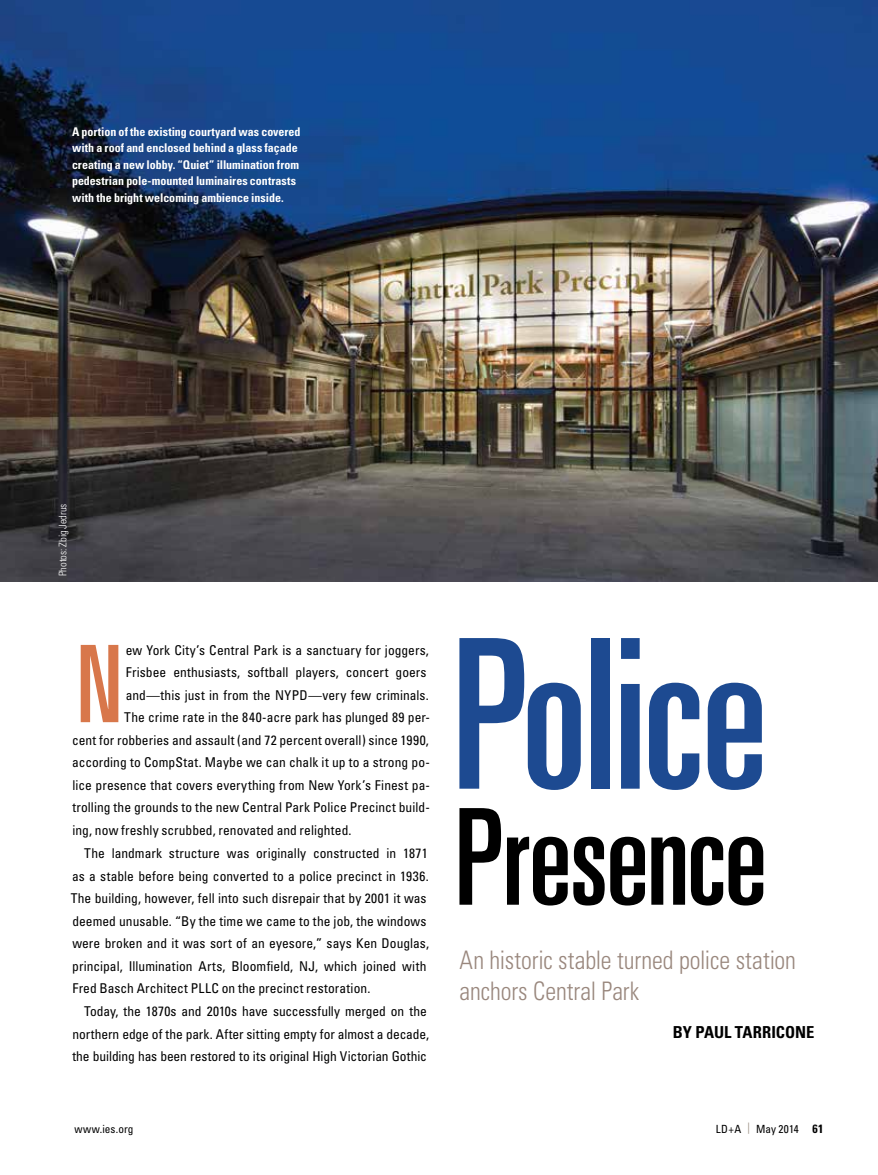
<style>
.page{position:relative;width:878px;height:1175px;background:#fff}
.page>*{position:absolute;margin:0;border:0;box-sizing:border-box;transform-origin:0 0}
.t1{font:ultra-condensed 208.5px "Univers";letter-spacing:-.015em;color:#1d4a91;scale:.95 1}
.t2{font:ultra-condensed 133.8px "Univers";color:#000;scale:.95 1}
.t3{font:ultra-condensed 106.95px "Univers";color:#d8774b}
.t4{font:300 condensed 25.5px/31.5px "Univers";letter-spacing:-.005em;color:#99877d;scale:.95 1}
.t5{font:700 condensed 16.5px "Univers";color:#000}
.t6{font:condensed 13.5px "Univers";letter-spacing:.005em;color:#000}
.t7{font:700 condensed 12px/16.5px "Univers";letter-spacing:-.005em;color:#fff}
.t8{font:condensed 11.25px "Univers";letter-spacing:.005em;color:#000}
.t9{font:300 condensed 10.5px "Univers";letter-spacing:-.005em;color:#fff}
.s1{font-weight:300;font-stretch:normal;color:#9a8e81}
.s2{font-weight:700;font-size:12px}
</style>
<div class="page">
<img style="left:0;top:0;width:878px;height:582px">
<p class="t7" style="left:72px;top:123px;width:230px">A portion of the existing courtyard was covered with a roof and enclosed behind a glass façade creating a new lobby. “Quiet” illumination from pedestrian pole-mounted luminaires contrasts with the bright welcoming ambience inside.</p>
<p class="t9" style="left:56px;top:576px;width:74px;rotate:-90deg">Photos: Zbig Jedrus</p>
<h3 class="t3" style="left:77px;top:623px;width:47px">N</h3>
<p class="t6" style="left:126px;top:641px;width:305px">ew York City’s Central Park is a sanctuary for joggers,</p>
<p class="t6" style="left:126px;top:664px;width:302px">Frisbee enthusiasts, softball players, concert goers</p>
<p class="t6" style="left:126px;top:686px;width:304px">and—this just in from the NYPD—very few criminals.</p>
<p class="t6" style="left:124px;top:709px;width:307px">The crime rate in the 840-acre park has plunged 89 per-</p>
<p class="t6" style="left:72px;top:731px;width:358px">cent for robberies and assault (and 72 percent overall) since 1990,</p>
<p class="t6" style="left:72px;top:754px;width:359px">according to CompStat. Maybe we can chalk it up to a strong po-</p>
<p class="t6" style="left:72px;top:776px;width:359px">lice presence that covers everything from New York’s Finest pa-</p>
<p class="t6" style="left:72px;top:799px;width:359px">trolling the grounds to the new Central Park Police Precinct build-</p>
<p class="t6" style="left:72px;top:821px;width:280px">ing, now freshly scrubbed, renovated and relighted.</p>
<p class="t6" style="left:84px;top:845px;width:345px">The landmark structure was originally constructed in 1871</p>
<p class="t6" style="left:72px;top:867px;width:358px">as a stable before being converted to a police precinct in 1936.</p>
<p class="t6" style="left:71px;top:890px;width:357px">The building, however, fell into such disrepair that by 2001 it was</p>
<p class="t6" style="left:72px;top:912px;width:355px">deemed unusable. “By the time we came to the job, the windows</p>
<p class="t6" style="left:72px;top:935px;width:358px">were broken and it was sort of an eyesore,” says Ken Douglas,</p>
<p class="t6" style="left:72px;top:957px;width:355px">principal, Illumination Arts, Bloomfield, NJ, which joined with</p>
<p class="t6" style="left:72px;top:980px;width:299px">Fred Basch Architect PLLC on the precinct restoration.</p>
<p class="t6" style="left:84px;top:1002px;width:344px">Today, the 1870s and 2010s have successfully merged on the</p>
<p class="t6" style="left:72px;top:1025px;width:358px">northern edge of the park. After sitting empty for almost a decade,</p>
<p class="t6" style="left:72px;top:1047px;width:356px">the building has been restored to its original High Victorian Gothic</p>
<h1 class="t1" style="left:452px;top:596px;width:334px">Police</h1>
<h2 class="t2" style="left:454px;top:781px;width:330px">Presence</h2>
<h3 class="t4" style="left:459px;top:944px;width:356px">An historic stable turned police station anchors Central Park</h3>
<p class="t5" style="left:673px;top:1022px;width:143px">By Paul Tarricone</p>
<p class="t8" style="left:74px;top:1121px;width:61px">www.ies.org</p>
<p class="t8" style="left:715px;top:1121px;width:109px">LD+A <span class="s1">|</span> May 2014 <span class="s2">61</span></p>
</div>
